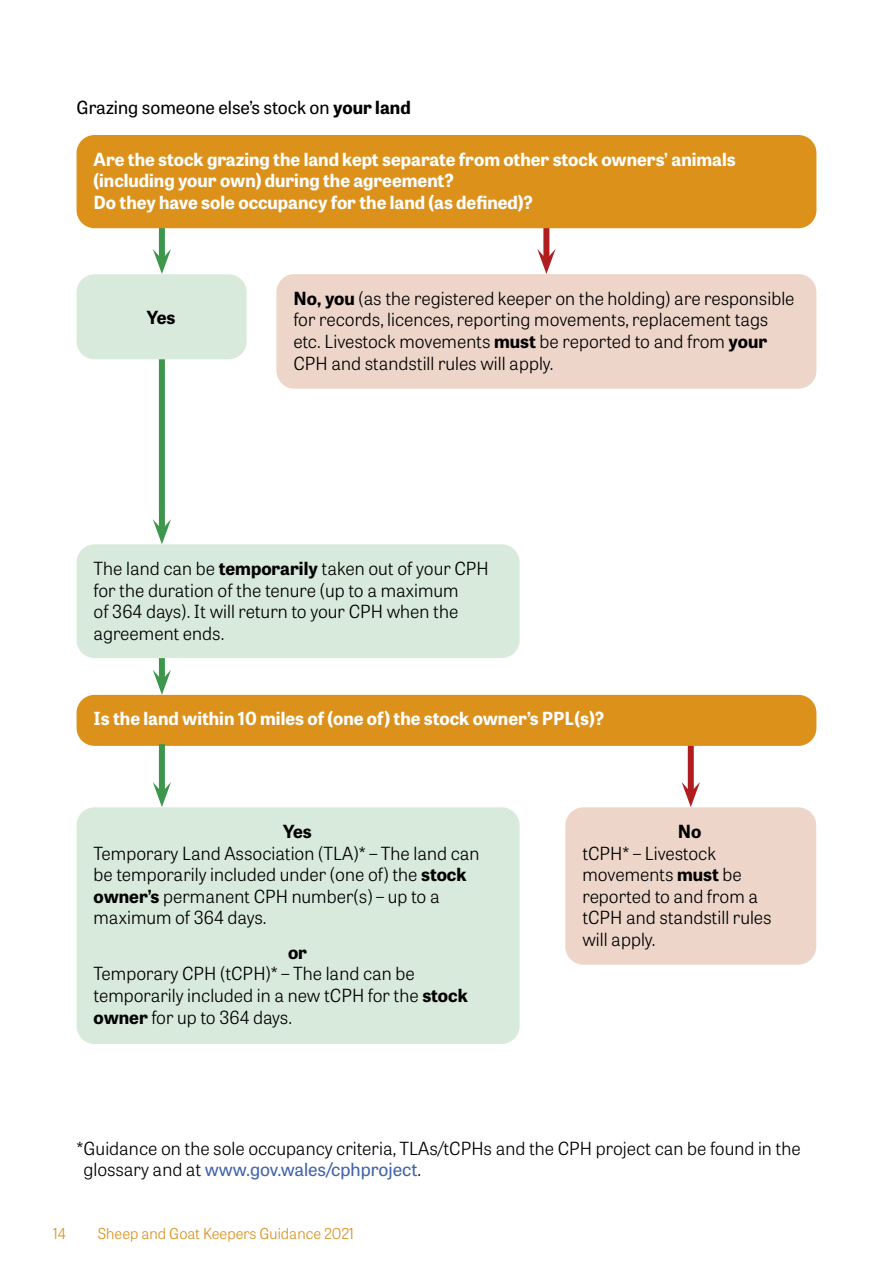
<style>
.page{position:relative;width:893px;height:1263px;background:#fff}
.page>*{position:absolute;margin:0;border:0;box-sizing:border-box;transform-origin:0 0}
.P_Body{font:300 18px/21.6px "Tablet Gothic";color:#000}
.P_Table_times_16pt_b{font:700 18px/21.6px "Tablet Gothic";color:#fff}
.P_Body-2{font:18px "Tablet Gothic";color:#000}
.P_Body-3{font:700 18px "Tablet Gothic";color:#000}
.P_Body_bold{font:700 18px "Tablet Gothic";color:#000}
.t1{font:300 15px "Tablet Gothic";color:#dc911b}
.s1{font-weight:700}
.s2{font-weight:400;color:#3f62a9}
</style>
<div class="page">
<div style="left:688px;top:728px;width:6px;height:64px;background:#af1d1f"></div>
<svg style="left:682px;top:782px;width:18px;height:25px"></svg>
<div style="left:77px;top:695px;width:739px;height:51px;background:#dc911b;border-radius:18px"></div>
<div style="left:159px;top:316px;width:6px;height:213px;background:#3c974c"></div>
<svg style="left:153px;top:519px;width:18px;height:25px"></svg>
<div style="left:276px;top:274px;width:540px;height:115px;background:#edd6c9;border-radius:18px"></div>
<div style="left:77px;top:807px;width:443px;height:237px;background:#d8eadb;border-radius:18px"></div>
<div style="left:565px;top:807px;width:251px;height:158px;background:#edd6c9;border-radius:18px"></div>
<div style="left:159px;top:195px;width:6px;height:64px;background:#3c974c"></div>
<svg style="left:153px;top:249px;width:18px;height:25px"></svg>
<div style="left:159px;top:658px;width:6px;height:22px;background:#3c974c"></div>
<svg style="left:153px;top:670px;width:18px;height:25px"></svg>
<div style="left:77px;top:274px;width:170px;height:85px;background:#d8eadb;border-radius:18px"></div>
<div style="left:543px;top:195px;width:6px;height:64px;background:#af1d1f"></div>
<svg style="left:537px;top:249px;width:19px;height:25px"></svg>
<div style="left:77px;top:544px;width:443px;height:114px;background:#d8eadb;border-radius:18px"></div>
<div style="left:77px;top:135px;width:739px;height:93px;background:#dc911b;border-radius:18px"></div>
<div style="left:159px;top:744px;width:6px;height:48px;background:#3c974c"></div>
<svg style="left:153px;top:782px;width:18px;height:25px"></svg>
<p class="P_Body-2" style="left:77px;top:95px;width:336px">Grazing someone else’s stock on <span class="s1">your land</span></p>
<p class="P_Table_times_16pt_b" style="left:94px;top:148px;width:644px">Are the stock grazing the land kept separate from other stock owners’ animals (including your own) during the agreement?<br>Do they have sole occupancy for the land (as defined)?</p>
<p class="P_Body_bold" style="left:147px;top:304px;width:30px">Yes</p>
<p class="P_Body" style="left:293px;top:287px;width:503px"><span class="s1">No, you</span> (as the registered keeper on the holding) are responsible for records, licences, reporting movements, replacement tags etc. Livestock movements <span class="s1">must</span> be reported to and from <span class="s1">your </span>CPH and standstill rules will apply.</p>
<p class="P_Body" style="left:94px;top:557px;width:397px">The land can be <span class="s1">temporarily</span> taken out of your CPH for the duration of the tenure (up to a maximum<br>of 364 days). It will return to your CPH when the agreement ends.</p>
<p class="P_Table_times_16pt_b" style="left:94px;top:707px;width:512px">Is the land within 10 miles of (one of) the stock owner’s PPL(s)?</p>
<p class="P_Body-3" style="left:283px;top:819px;width:30px">Yes</p>
<p class="P_Body" style="left:94px;top:841px;width:388px">Temporary Land Association (TLA)* – The land can be temporarily included under (one of) the <span class="s1">stock owner’s</span> permanent CPH number(s) – up to a maximum of 364 days.</p>
<p class="P_Body-3" style="left:288px;top:939px;width:21px">or</p>
<p class="P_Body" style="left:94px;top:962px;width:376px">Temporary CPH (tCPH)* – The land can be temporarily included in a new tCPH for the <span class="s1">stock owner</span> for up to 364 days.</p>
<p class="P_Body-3" style="left:678px;top:819px;width:25px">No</p>
<p class="P_Body" style="left:582px;top:841px;width:191px">tCPH* – Livestock movements <span class="s1">must</span> be reported to and from a tCPH and standstill rules will apply.</p>
<p class="P_Body" style="left:84px;top:1137px;width:719px;text-indent:-7px">*Guidance on the sole occupancy criteria, TLAs/tCPHs and the CPH project can be found in the glossary and at <span class="s2">www.gov.wales/cphproject</span>.</p>
<p class="t1" style="left:53px;top:1223px;width:14px">14</p>
<p class="t1" style="left:98px;top:1223px;width:258px">Sheep and Goat Keepers Guidance 2021</p>
</div>
